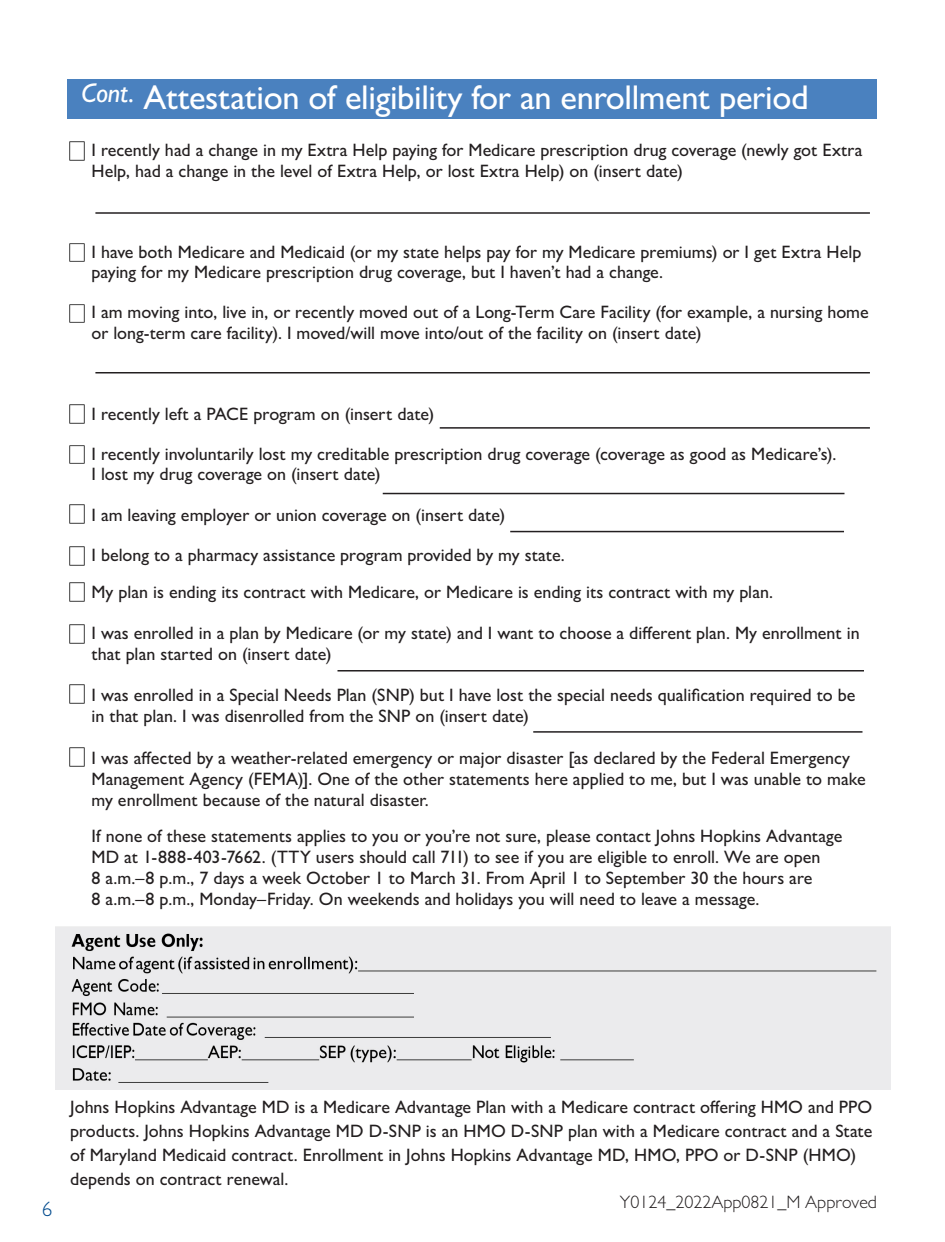
<style>
.page{position:relative;width:945px;height:1242px;background:#fff}
.page>*{position:absolute;margin:0;border:0;box-sizing:border-box;transform-origin:0 0}
.t1{font:500 34.5px "Gill Sans MT Std";letter-spacing:-.01em;color:#fff}
.t2{font:300 21px "Gill Sans MT Std";color:#004a8d}
.t3{font:500 18px/21px "Gill Sans MT Std";color:#231f20}
.t4{font:300 18px "Gill Sans MT Std";color:#231f20}
.s1{font-family:"Gill Sans MT Pro"}
</style>
<div class="page">
<hr style="left:440px;top:427px;width:430px;height:2px;background:#231f20">
<hr style="left:383px;top:493px;width:461px;height:1px;background:#231f20">
<hr style="left:510px;top:531px;width:334px;height:1px;background:#231f20">
<hr style="left:95px;top:372px;width:775px;height:2px;background:#231f20">
<hr style="left:95px;top:212px;width:775px;height:2px;background:#231f20">
<hr style="left:338px;top:670px;width:526px;height:2px;background:#231f20">
<hr style="left:533px;top:731px;width:329px;height:2px;background:#231f20">
<div style="left:68px;top:80px;width:810px;height:39px;background:#4a81bf"></div>
<img style="left:69px;top:142px;width:15px;height:18px">
<img style="left:69px;top:243px;width:15px;height:19px">
<img style="left:69px;top:304px;width:15px;height:19px">
<img style="left:69px;top:405px;width:15px;height:18px">
<img style="left:69px;top:445px;width:15px;height:19px">
<img style="left:69px;top:505px;width:15px;height:19px">
<img style="left:69px;top:547px;width:15px;height:18px">
<img style="left:69px;top:582px;width:15px;height:19px">
<img style="left:69px;top:624px;width:15px;height:19px">
<img style="left:69px;top:685px;width:15px;height:19px">
<img style="left:69px;top:747px;width:15px;height:19px">
<img style="left:56px;top:926px;width:835px;height:163px">
<h1 class="t1" style="left:82px;top:77px;width:729px"><sup>Cont.</sup> Attestation of eligibility for an enrollment period</h1>
<p class="t3" style="left:92px;top:140px;width:772px;line-height:20.2px">I recently had a change in my Extra Help paying for Medicare prescription drug coverage (newly got Extra<br>Help, had a change in the level of Extra Help, or lost Extra Help) on (insert date)</p>
<p class="t3" style="left:92px;top:241px;width:771px;line-height:20.2px">I have both Medicare and Medicaid (or my state helps pay for my Medicare premiums) or I get Extra Help paying for my Medicare prescription drug coverage, but I haven’t had a change.</p>
<p class="t3" style="left:92px;top:302px;width:779px;line-height:20.2px">I am moving into, live in, or recently moved out of a Long-Term Care Facility (for example, a nursing home or long-term care facility). I moved/will move into/out of the facility on (insert date)</p>
<p class="t3" style="left:92px;top:403px;width:344px">I recently left a PACE program on (insert date)</p>
<p class="t3" style="left:92px;top:444px;width:746px;line-height:20.2px">I recently involuntarily lost my creditable prescription drug coverage (coverage as good as Medicare’s).<br>I lost my drug coverage on (insert date)</p>
<p class="t3" style="left:92px;top:504px;width:415px">I am leaving employer or union coverage on (insert date)</p>
<p class="t3" style="left:92px;top:545px;width:475px">I belong to a pharmacy assistance program provided by my state.</p>
<p class="t3" style="left:92px;top:581px;width:683px">My plan is ending its contract with Medicare, or Medicare is ending its contract with my plan.</p>
<p class="t3" style="left:92px;top:622px;width:770px">I was enrolled in a plan by Medicare (or my state) and I want to choose a different plan. My enrollment in that plan started on (insert date)</p>
<p class="t3" style="left:92px;top:685px;width:766px">I was enrolled in a Special Needs Plan (SNP) but I have lost the special needs qualification required to be in that plan. I was disenrolled from the SNP on (insert date)</p>
<p class="t3" style="left:92px;top:747px;width:776px">I was affected by a weather-related emergency or major disaster [as declared by the Federal Emergency<br>Management Agency (FEMA)]. One of the other statements here applied to me, but I was unable to make my enrollment because of the natural disaster.</p>
<p class="t3" style="left:92px;top:825px;width:752px">If none of these statements applies to you or you’re not sure, please contact Johns Hopkins Advantage MD at 1-888-403-7662. (TTY users should call 711) to see if you are eligible to enroll. We are open<br>8 a.m.–8 p.m., 7 days a week October 1 to March 31. From April 1 to September 30 the hours are<br>8 a.m.–8 p.m., Monday–Friday. On weekends and holidays you will need to leave a message.</p>
<p class="t2" style="left:42px;top:1197px;width:12px">6</p>
<p class="t3" style="left:70px;top:1095px;width:804px;line-height:24px">Johns Hopkins Advantage MD is a Medicare Advantage Plan with a Medicare contract offering HMO and PPO products. Johns Hopkins Advantage MD D-SNP is an HMO D-SNP plan with a Medicare contract and a State of Maryland Medicaid contract. Enrollment in Johns Hopkins Advantage MD, HMO, PPO or D-SNP (HMO) depends on contract renewal.</p>
<p class="t4" style="left:620px;top:1191px;width:259px">Y0124_2022App0<span class="s1">8</span>21_M Approved</p>
</div>
